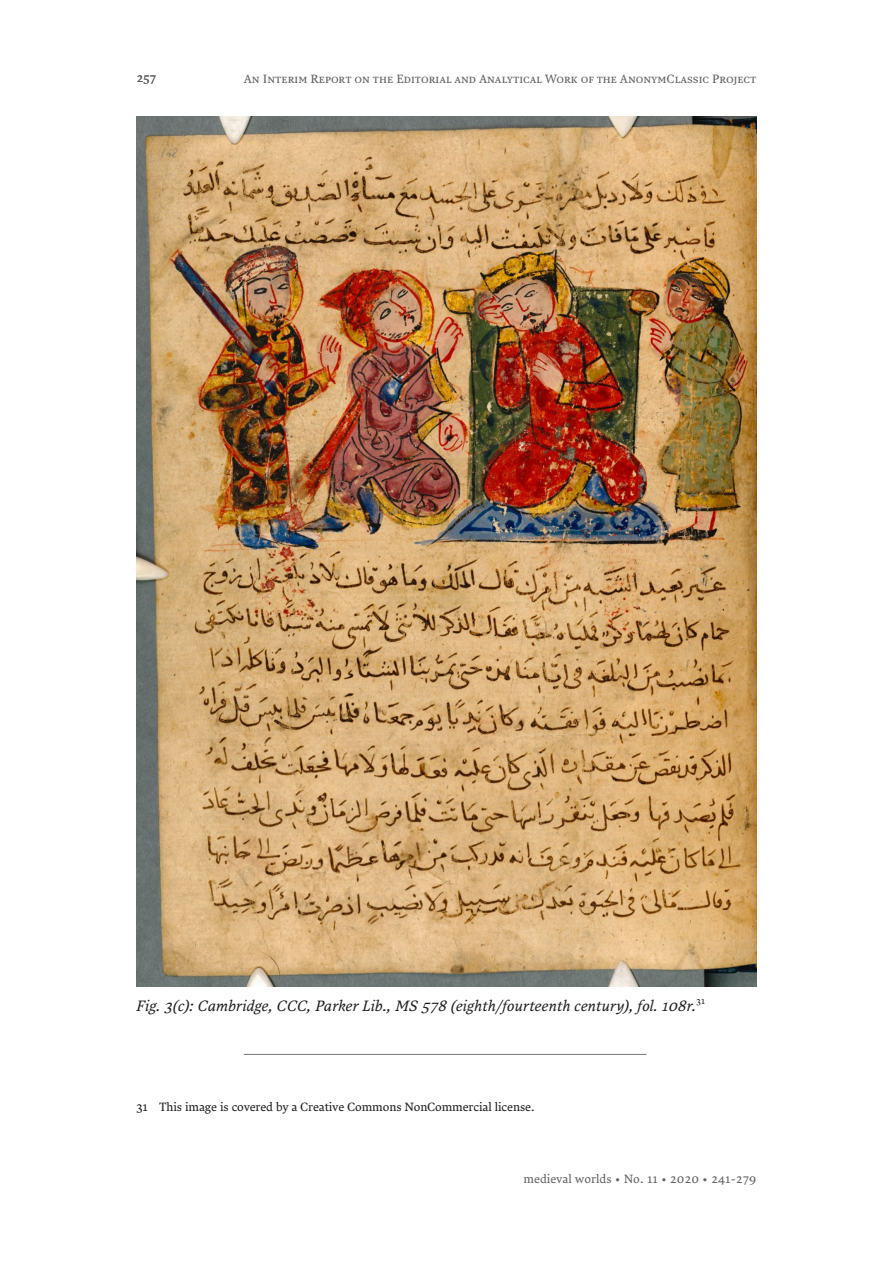
<style>
.page{position:relative;width:893px;height:1263px;background:#fff}
.page>*{position:absolute;margin:0;border:0;box-sizing:border-box;transform-origin:0 0}
.t1{font:italic 15px "Lava Pro";color:#231f20}
.Headline{font:12px "Lava Pro";color:#636366}
.Footnote_copy{font:12px "Lava Pro";letter-spacing:-.015em;color:#231f20}
</style>
<div class="page">
<img style="left:137px;top:117px;width:619px;height:870px">
<hr style="left:244px;top:1054px;width:402px;height:1px;background:#76787b">
<p class="Headline" style="left:137px;top:69px;width:21px">257</p>
<p class="Headline" style="left:244px;top:70px;width:514px">An Interim Report on the Editorial and Analytical Work of the AnonymClassic Project</p>
<p class="t1" style="left:136px;top:995px;width:570px">Fig. 3(c): Cambridge, CCC, Parker Lib., MS 578 (eighth/fourteenth century), fol. 108r.<sup>31</sup></p>
<p class="Footnote_copy" style="left:136px;top:1098px;width:400px">31 This image is covered by a Creative Commons NonCommercial license.</p>
<p class="Headline" style="left:523px;top:1170px;width:234px">medieval worlds • No. 11 • 2020 • 241-279</p>
</div>
